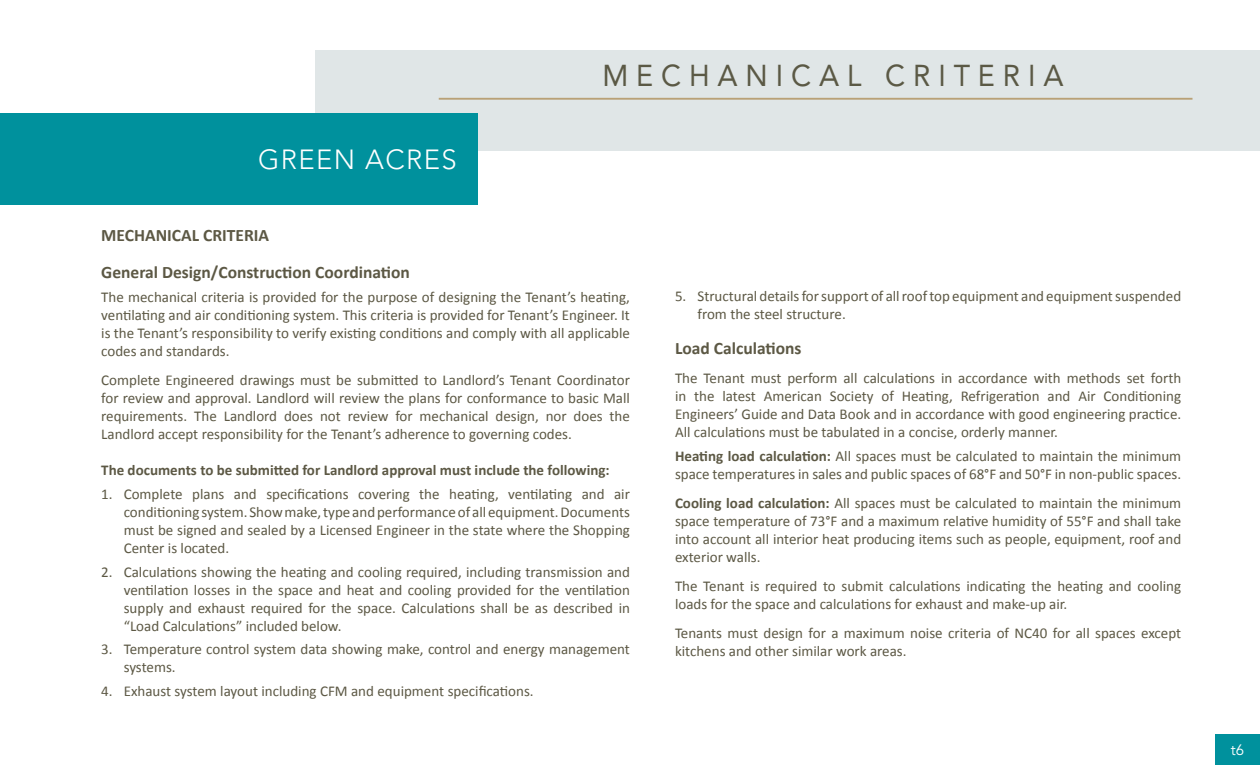
<style>
.page{position:relative;width:1260px;height:765px;background:#fff}
.page>*{position:absolute;margin:0;border:0;box-sizing:border-box;transform-origin:0 0}
.t1{font:30px "Avenir LT Std";letter-spacing:.275em;color:#5b5945;scale:.95 1}
.t2{font:300 27.5px "Avenir LT Std";letter-spacing:.05em;color:#fff}
.t3{font:700 17.5px/37.9px "Calibri";color:#5c5844}
.t4{font:15px/18px "Calibri";color:#5c5844;text-align:justify}
.t5{font:700 15px "Calibri";color:#5c5844}
.t6{font:15px "Avenir LT Std";color:#fff}
.s1{font-weight:700}
</style>
<div class="page">
<div style="left:315px;top:50px;width:945px;height:101px;background:#e0e6e7"></div>
<div style="left:1215px;top:734px;width:45px;height:31px;background:#00919d"></div>
<div style="left:0;top:114px;width:477px;height:91px;background:#00919d"></div>
<hr style="left:439px;top:98px;width:753px;height:2px;background:#b9a177">
<h2 class="t2" style="left:258px;top:143px;width:200px">GREEN ACRES</h2>
<h1 class="t1" style="left:602px;top:59px;width:487px">MECHANICAL CRITERIA</h1>
<p class="t3" style="left:101px;top:216px;width:310px">MECHANICAL CRITERIA<br>General Design/Construction Coordination</p>
<p class="t4" style="left:101px;top:288px;width:530px">The mechanical criteria is provided for the purpose of designing the Tenant’s heating, ventilating and air conditioning system. This criteria is provided for Tenant’s Engineer. It is the Tenant’s responsibility to verify existing conditions and comply with all applicable codes and standards.</p>
<p class="t4" style="left:101px;top:371px;width:530px">Complete Engineered drawings must be submitted to Landlord’s Tenant Coordinator for review and approval. Landlord will review the plans for conformance to basic Mall requirements. The Landlord does not review for mechanical design, nor does the Landlord accept responsibility for the Tenant’s adherence to governing codes.</p>
<p class="t5" style="left:101px;top:461px;width:510px">The documents to be submitted for Landlord approval must include the following:</p>
<p class="t4" style="left:124px;top:485px;width:508px;text-indent:-22px">1. Complete plans and specifications covering the heating, ventilating and air conditioning system. Show make, type and performance of all equipment. Documents must be signed and sealed by a Licensed Engineer in the state where the Shopping Center is located.</p>
<p class="t4" style="left:124px;top:563px;width:508px;text-indent:-22px">2. Calculations showing the heating and cooling required, including transmission and ventilation losses in the space and heat and cooling provided for the ventilation supply and exhaust required for the space. Calculations shall be as described in “Load Calculations” included below.</p>
<p class="t4" style="left:124px;top:640px;width:508px;text-indent:-22px">3. Temperature control system data showing make, control and energy management systems.</p>
<p class="t4" style="left:101px;top:682px;width:434px">4. Exhaust system layout including CFM and equipment specifications.</p>
<p class="t4" style="left:698px;top:287px;width:485px;text-indent:-22px">5. Structural details for support of all roof top equipment and equipment suspended from the steel structure.</p>
<p class="t3" style="left:675px;top:329px;width:128px">Load Calculations</p>
<p class="t4" style="left:675px;top:369px;width:508px">The Tenant must perform all calculations in accordance with methods set forth in the latest American Society of Heating, Refrigeration and Air Conditioning Engineers’ Guide and Data Book and in accordance with good engineering practice.<br>All calculations must be tabulated in a concise, orderly manner.</p>
<p class="t4" style="left:675px;top:447px;width:508px"><span class="s1">Heating load calculation:</span> All spaces must be calculated to maintain the minimum space temperatures in sales and public spaces of 68°F and 50°F in non-public spaces.</p>
<p class="t4" style="left:675px;top:494px;width:508px"><span class="s1">Cooling load calculation:</span> All spaces must be calculated to maintain the minimum space temperature of 73°F and a maximum relative humidity of 55°F and shall take into account all interior heat producing items such as people, equipment, roof and exterior walls.</p>
<p class="t4" style="left:675px;top:577px;width:508px">The Tenant is required to submit calculations indicating the heating and cooling loads for the space and calculations for exhaust and make-up air.</p>
<p class="t4" style="left:675px;top:624px;width:508px">Tenants must design for a maximum noise criteria of NC40 for all spaces except kitchens and other similar work areas.</p>
<p class="t6" style="left:1231px;top:741px;width:15px">t6</p>
</div>
